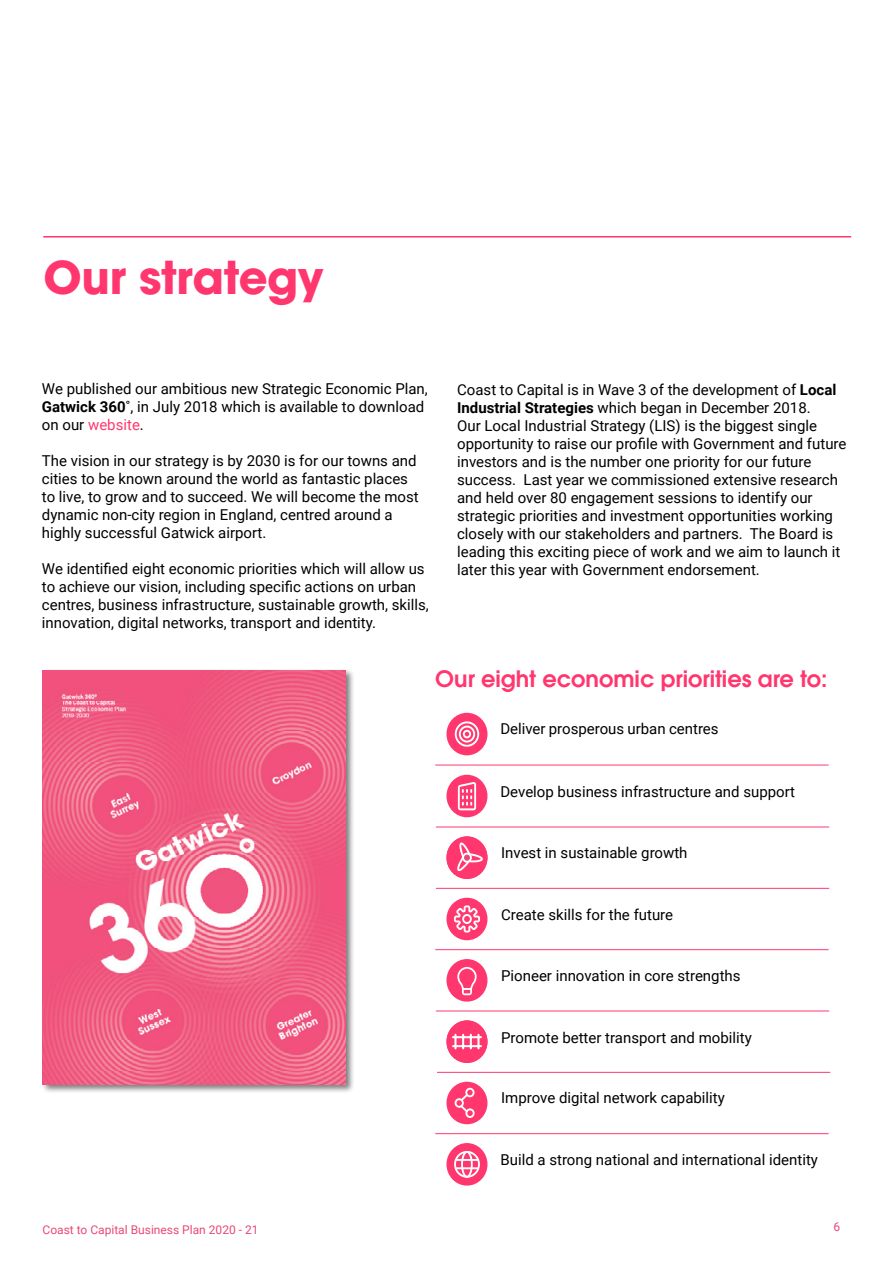
<style>
.page{position:relative;width:893px;height:1263px;background:#fff}
.page>*{position:absolute;margin:0;border:0;box-sizing:border-box;transform-origin:0 0}
.t1{font:700 45px "ITC Avant Garde Pro";letter-spacing:-.01em;color:#ff376e}
.t2{font:600 22.5px "ITC Avant Garde Pro";color:#ff376e}
.t3{font:15px/18px "Roboto";color:#000}
.t4{font:12px "Roboto";color:#e94877}
.s1{font-weight:700}
.s2{color:#ff376e}
</style>
<div class="page">
<div style="left:41px;top:669px;width:314px;height:425px;background:#000;opacity:.52"></div>
<img style="left:43px;top:670px;width:302px;height:414px">
<hr style="left:435px;top:765px;width:394px;height:1px;background:#ff386e">
<hr style="left:436px;top:827px;width:393px;height:1px;background:#ff386e">
<hr style="left:436px;top:888px;width:393px;height:1px;background:#ff386e">
<hr style="left:435px;top:949px;width:394px;height:1px;background:#ff386e">
<hr style="left:436px;top:1011px;width:393px;height:1px;background:#ff386e">
<hr style="left:437px;top:1072px;width:393px;height:1px;background:#ff386e">
<hr style="left:435px;top:1133px;width:394px;height:1px;background:#ff386e">
<hr style="left:43px;top:236px;width:808px;height:1px;background:#ff376e">
<div style="left:446px;top:713px;width:41px;height:42px;background:#ff376e;border-radius:50%"></div>
<svg style="left:455px;top:721px;width:24px;height:26px"></svg>
<div style="left:446px;top:836px;width:41px;height:43px;background:#ff376e;border-radius:50%"></div>
<svg style="left:457px;top:841px;width:28px;height:32px"></svg>
<div style="left:446px;top:898px;width:41px;height:42px;background:#ff376e;border-radius:50%"></div>
<svg style="left:454px;top:905px;width:26px;height:27px"></svg>
<div style="left:446px;top:959px;width:41px;height:42px;background:#ff376e;border-radius:50%"></div>
<svg style="left:457px;top:967px;width:20px;height:28px"></svg>
<div style="left:446px;top:1082px;width:41px;height:42px;background:#ff376e;border-radius:50%"></div>
<svg style="left:455px;top:1088px;width:20px;height:30px"></svg>
<div style="left:446px;top:1020px;width:41px;height:43px;background:#ff376e;border-radius:50%"></div>
<hr style="left:453px;top:1036px;width:28px;height:2px;background:#fff">
<hr style="left:453px;top:1045px;width:28px;height:2px;background:#fff">
<svg style="left:454px;top:1035px;width:10px;height:13px"></svg>
<svg style="left:470px;top:1035px;width:9px;height:13px"></svg>
<div style="left:446px;top:775px;width:41px;height:42px;background:#ff376e;border-radius:50%"></div>
<svg style="left:458px;top:782px;width:18px;height:28px"></svg>
<div style="left:446px;top:1143px;width:41px;height:42px;background:#ff376e;border-radius:50%"></div>
<svg style="left:454px;top:1150px;width:26px;height:28px"></svg>
<hr style="left:455px;top:1159px;width:24px;height:2px;background:#fff">
<hr style="left:455px;top:1167px;width:24px;height:2px;background:#fff">
<h1 class="t1" style="left:44px;top:248px;width:282px">Our strategy</h1>
<p class="t3" style="left:42px;top:379px;width:387px">We published our ambitious new Strategic Economic Plan,<br><span class="s1">Gatwick 360˚</span>, in July 2018 which is available to download on our <span class="s2">website</span>.</p>
<p class="t3" style="left:42px;top:451px;width:378px">The vision in our strategy is by 2030 is for our towns and cities to be known around the world as fantastic places to live, to grow and to succeed. We will become the most dynamic non-city region in England, centred around a highly successful Gatwick airport.</p>
<p class="t3" style="left:42px;top:559px;width:388px">We identified eight economic priorities which will allow us to achieve our vision, including specific actions on urban centres, business infrastructure, sustainable growth, skills, innovation, digital networks, transport and identity.</p>
<p class="t3" style="left:457px;top:380px;width:391px">Coast to Capital is in Wave 3 of the development of <span class="s1">Local Industrial Strategies</span> which began in December 2018.<br>Our Local Industrial Strategy (LIS) is the biggest single opportunity to raise our profile with Government and future investors and is the number one priority for our future success. Last year we commissioned extensive research and held over 80 engagement sessions to identify our strategic priorities and investment opportunities working closely with our stakeholders and partners. The Board is leading this exciting piece of work and we aim to launch it later this year with Government endorsement.</p>
<h2 class="t2" style="left:435px;top:664px;width:394px">Our eight economic priorities are to:</h2>
<p class="t3" style="left:500px;top:719px;width:220px">Deliver prosperous urban centres</p>
<p class="t3" style="left:500px;top:782px;width:296px">Develop business infrastructure and support</p>
<p class="t3" style="left:501px;top:843px;width:188px">Invest in sustainable growth</p>
<p class="t3" style="left:501px;top:905px;width:173px">Create skills for the future</p>
<p class="t3" style="left:501px;top:966px;width:241px">Pioneer innovation in core strengths</p>
<p class="t3" style="left:501px;top:1028px;width:252px">Promote better transport and mobility</p>
<p class="t3" style="left:501px;top:1088px;width:225px">Improve digital network capability</p>
<p class="t3" style="left:500px;top:1150px;width:319px">Build a strong national and international identity</p>
<p class="t4" style="left:43px;top:1222px;width:218px">Coast to Capital Business Plan 2020 - 21</p>
<p class="t4" style="left:833px;top:1218px;width:8px">6</p>
</div>
